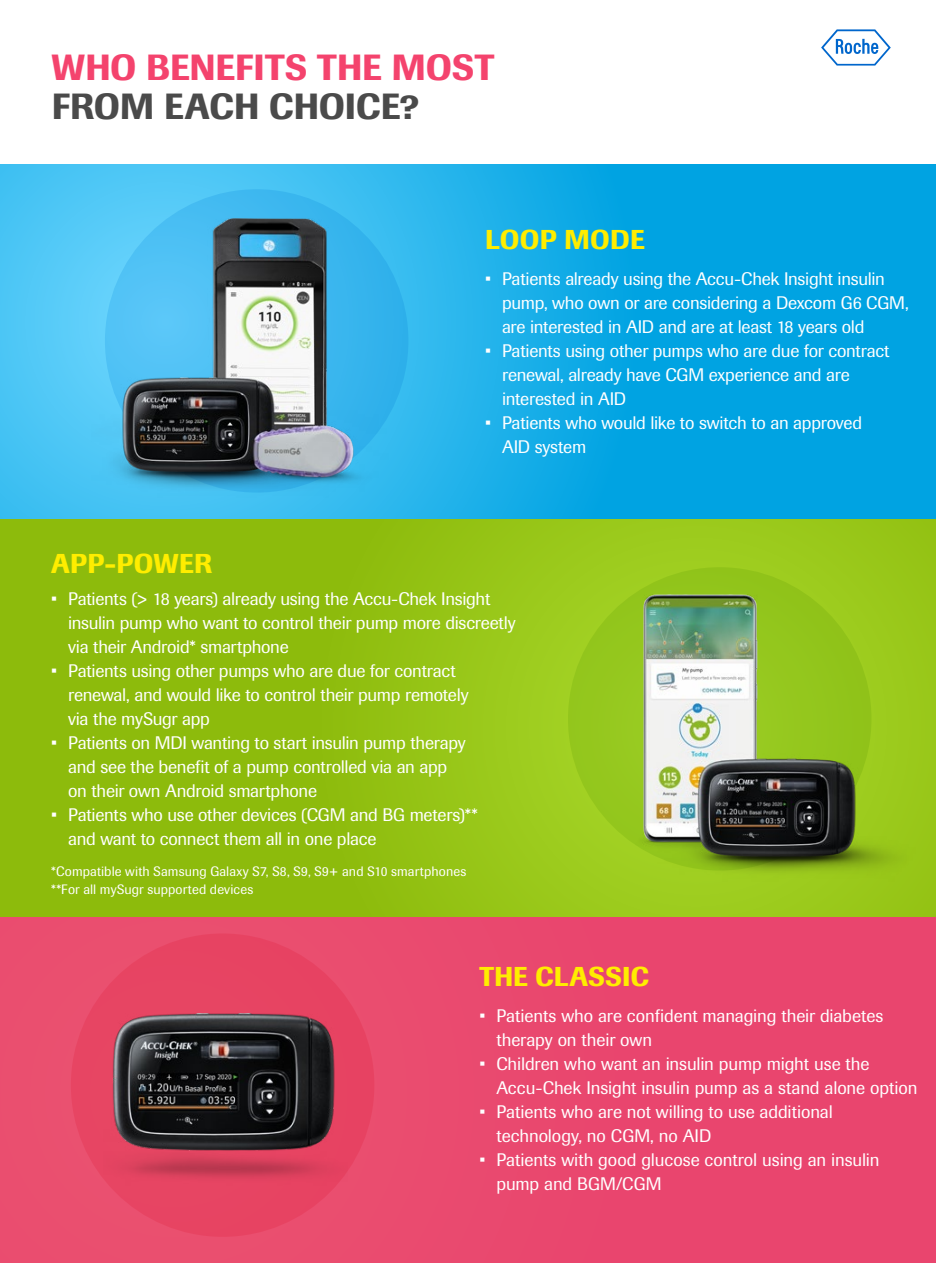
<style>
.page{position:relative;width:936px;height:1263px;background:#fff}
.page>*{position:absolute;margin:0;border:0;box-sizing:border-box;transform-origin:0 0}
.t1{font:500 36px "Imago Std";color:#f4436d}
.t2{font:500 36px "Imago Std";letter-spacing:-.01em;color:#4a4a4a}
.t3{font:500 27px "Imago Std";letter-spacing:.005em;color:#ffed00}
.t4{font:18px/24px "Imago";letter-spacing:-.015em;color:#fff}
.t5{font:13.5px/18px "Imago";letter-spacing:.01em;color:#fff}
.s1{font-family:"Imago Std"}
</style>
<div class="page">
<svg style="left:0;top:164px;width:935px;height:356px;background:#19aee7"></svg>
<div style="left:0;top:520px;width:935px;height:398px;background:linear-gradient(to right,#8bb90a,#9fce20)"></div>
<div style="left:0;top:918px;width:935px;height:345px;background:#e9466e"></div>
<div style="left:568px;top:567px;width:303px;height:303px;background:#94c71d;border-radius:50%"></div>
<div style="left:71px;top:933px;width:303px;height:304px;background:#e74462;border-radius:50%"></div>
<svg style="left:105px;top:189px;width:303px;height:304px;background:#39b4ed"></svg>
<img style="left:91px;top:219px;width:297px;height:278px">
<img style="left:635px;top:595px;width:280px;height:287px">
<img style="left:104px;top:1013px;width:231px;height:174px">
<svg style="left:821px;top:29px;width:69px;height:37px"></svg>
<h1 class="t1" style="left:52px;top:45px;width:444px">WHO BENEFITS THE MOST</h1>
<h1 class="t2" style="left:52px;top:84px;width:369px">FROM EACH CHOICE?</h1>
<h2 class="t3" style="left:485px;top:223px;width:161px">LOOP MODE</h2>
<h2 class="t3" style="left:51px;top:547px;width:162px">APP-POWER</h2>
<p class="t4" style="left:502px;top:266px;width:408px;text-indent:-17px"><span class="s1">•</span> Patients already using the Accu-Chek Insight insulin pump, who own or are considering a Dexcom G6 CGM, are interested in AID and are at least 18 years old</p>
<p class="t4" style="left:502px;top:338px;width:389px;text-indent:-17px"><span class="s1">•</span> Patients using other pumps who are due for contract renewal, already have CGM experience and are interested in AID</p>
<p class="t4" style="left:502px;top:410px;width:361px;text-indent:-17px"><span class="s1">•</span> Patients who would like to switch to an approved<br>AID system</p>
<p class="t4" style="left:68px;top:586px;width:449px;text-indent:-17px"><span class="s1">•</span> Patients (&gt; 18 years) already using the Accu-Chek Insight insulin pump who want to control their pump more discreetly via their Android* smartphone</p>
<p class="t4" style="left:68px;top:658px;width:402px;text-indent:-17px"><span class="s1">•</span> Patients using other pumps who are due for contract renewal, and would like to control their pump remotely via the mySugr app</p>
<p class="t4" style="left:68px;top:730px;width:399px;text-indent:-17px"><span class="s1">•</span> Patients on MDI wanting to start insulin pump therapy and see the benefit of a pump controlled via an app on their own Android smartphone</p>
<p class="t4" style="left:68px;top:802px;width:411px;text-indent:-17px"><span class="s1">•</span> Patients who use other devices (CGM and BG meters)** and want to connect them all in one place</p>
<p class="t5" style="left:51px;top:862px;width:416px">*Compatible with Samsung Galaxy S7, S8, S9, S9+ and S10 smartphones **For all mySugr supported devices</p>
<h2 class="t3" style="left:479px;top:960px;width:171px">THE CLASSIC</h2>
<p class="t4" style="left:496px;top:1004px;width:388px;text-indent:-17px"><span class="s1">•</span> Patients who are confident managing their diabetes therapy on their own</p>
<p class="t4" style="left:496px;top:1052px;width:422px;text-indent:-17px"><span class="s1">•</span> Children who want an insulin pump might use the<br>Accu-Chek Insight insulin pump as a stand alone option</p>
<p class="t4" style="left:496px;top:1100px;width:338px;text-indent:-17px"><span class="s1">•</span> Patients who are not willing to use additional technology, no CGM, no AID</p>
<p class="t4" style="left:496px;top:1148px;width:384px;text-indent:-17px"><span class="s1">•</span> Patients with good glucose control using an insulin pump and BGM/CGM</p>
</div>
